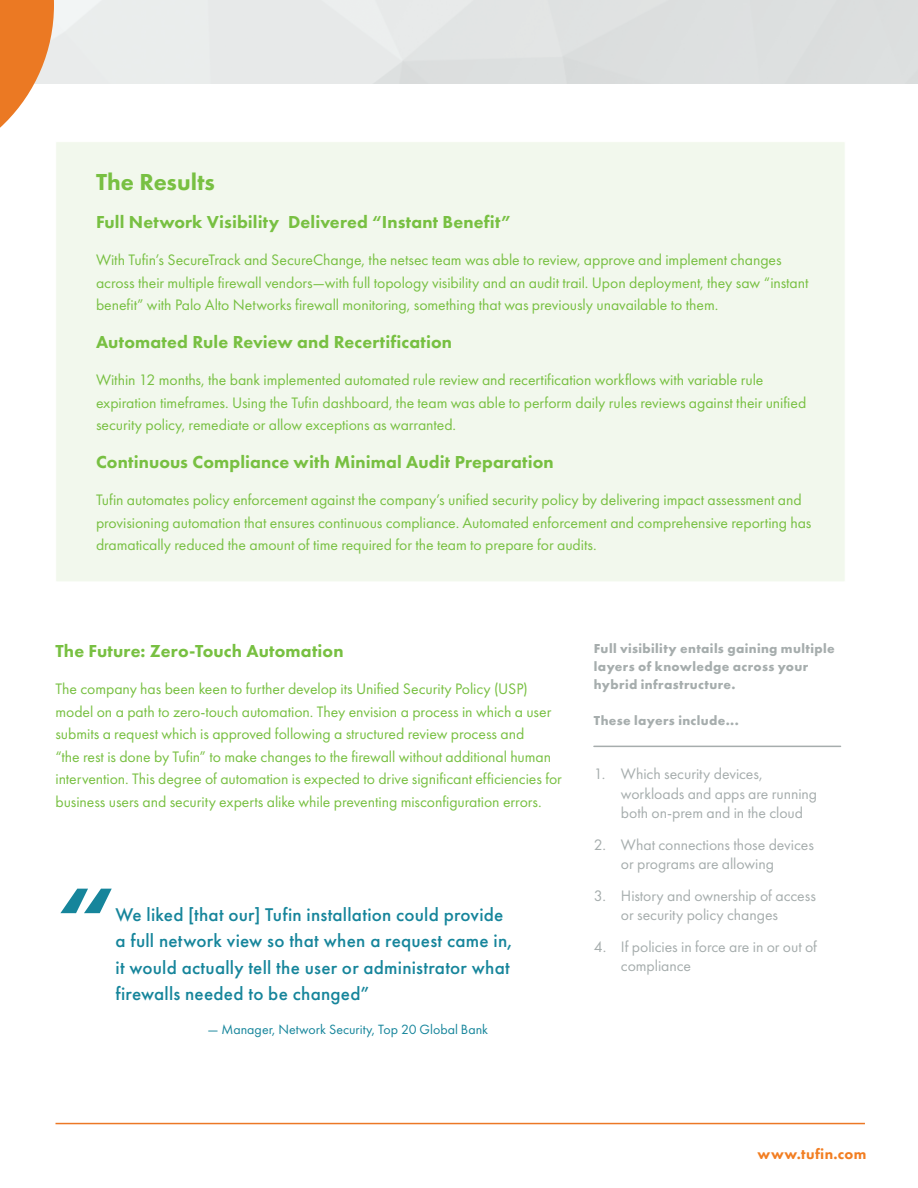
<style>
.page{position:relative;width:918px;height:1188px;background:#fff}
.page>*{position:absolute;margin:0;border:0;box-sizing:border-box;transform-origin:0 0}
.t1{font:700 83.4px "Futura PT";color:#16859b;scale:1.25 1}
.t2{font:800 24px "Futura PT";color:#78c042}
.t3{font:500 19.2px/26.4px "Futura PT";letter-spacing:.01em;color:#16859b}
.t4{font:800 18px "Futura PT";letter-spacing:.01em;color:#78c042}
.t5{font:15.75px/22.5px "Futura PT";letter-spacing:-.005em;color:#78c042}
.t6{font:15.75px/19.5px "Futura PT";letter-spacing:-.005em;color:#a6adad}
.t7{font:800 15px "Futura PT";letter-spacing:.025em;color:#f27e22}
.t8{font:13.95px "Futura PT";color:#16859b}
.t9{font:700 13.5px/18px "Futura PT";letter-spacing:.03em;color:#a6adad}
</style>
<div class="page">
<hr style="left:56px;top:1123px;width:809px;height:1px;background:#ec7826">
<svg style="left:0;top:0;width:54px;height:128px"></svg>
<div style="left:56px;top:141px;width:789px;height:441px;background:#f2f8ed;border:1px solid #fff"></div>
<hr style="left:594px;top:746px;width:247px;height:1px;background:#a6adad">
<h2 class="t2" style="left:96px;top:167px;width:120px">The Results</h2>
<p class="t4" style="left:96px;top:210px;width:416px">Full Network Visibility Delivered “Instant Benefit”</p>
<p class="t5" style="left:96px;top:249px;width:714px">With Tufin’s SecureTrack and SecureChange, the netsec team was able to review, approve and implement changes across their multiple firewall vendors—with full topology visibility and an audit trail. Upon deployment, they saw “instant benefit” with Palo Alto Networks firewall monitoring, something that was previously unavailable to them.</p>
<p class="t4" style="left:96px;top:330px;width:358px">Automated Rule Review and Recertification</p>
<p class="t5" style="left:96px;top:369px;width:712px">Within 12 months, the bank implemented automated rule review and recertification workflows with variable rule expiration timeframes. Using the Tufin dashboard, the team was able to perform daily rules reviews against their unified security policy, remediate or allow exceptions as warranted.</p>
<p class="t4" style="left:96px;top:450px;width:459px">Continuous Compliance with Minimal Audit Preparation</p>
<p class="t5" style="left:96px;top:489px;width:717px">Tufin automates policy enforcement against the company’s unified security policy by delivering impact assessment and provisioning automation that ensures continuous compliance. Automated enforcement and comprehensive reporting has dramatically reduced the amount of time required for the team to prepare for audits.</p>
<p class="t4" style="left:56px;top:639px;width:290px">The Future: Zero-Touch Automation</p>
<p class="t5" style="left:56px;top:678px;width:508px">The company has been keen to further develop its Unified Security Policy (USP) model on a path to zero-touch automation. They envision a process in which a user submits a request which is approved following a structured review process and<br>“the rest is done by Tufin” to make changes to the firewall without additional human intervention. This degree of automation is expected to drive significant efficiencies for business users and security experts alike while preventing misconfiguration errors.</p>
<h1 class="t1" style="left:56px;top:863px;width:49px">“</h1>
<p class="t3" style="left:115px;top:901px;width:398px">We liked [that our] Tufin installation could provide a full network view so that when a request came in, it would actually tell the user or administrator what firewalls needed to be changed”</p>
<p class="t8" style="left:207px;top:1021px;width:282px">— Manager, Network Security, Top 20 Global Bank</p>
<p class="t9" style="left:594px;top:639px;width:242px">Full visibility entails gaining multiple layers of knowledge across your hybrid infrastructure.</p>
<p class="t9" style="left:594px;top:711px;width:146px">These layers include...</p>
<p class="t6" style="left:621px;top:764px;width:198px;text-indent:-27px">1. Which security devices, workloads and apps are running both on-prem and in the cloud</p>
<p class="t6" style="left:621px;top:834px;width:195px;text-indent:-27px">2. What connections those devices or programs are allowing</p>
<p class="t6" style="left:621px;top:885px;width:197px;text-indent:-27px">3. History and ownership of access or security policy changes</p>
<p class="t6" style="left:621px;top:936px;width:198px;text-indent:-27px">4. If policies in force are in or out of compliance</p>
<p class="t7" style="left:758px;top:1144px;width:110px">www.tufin.com</p>
</div>
